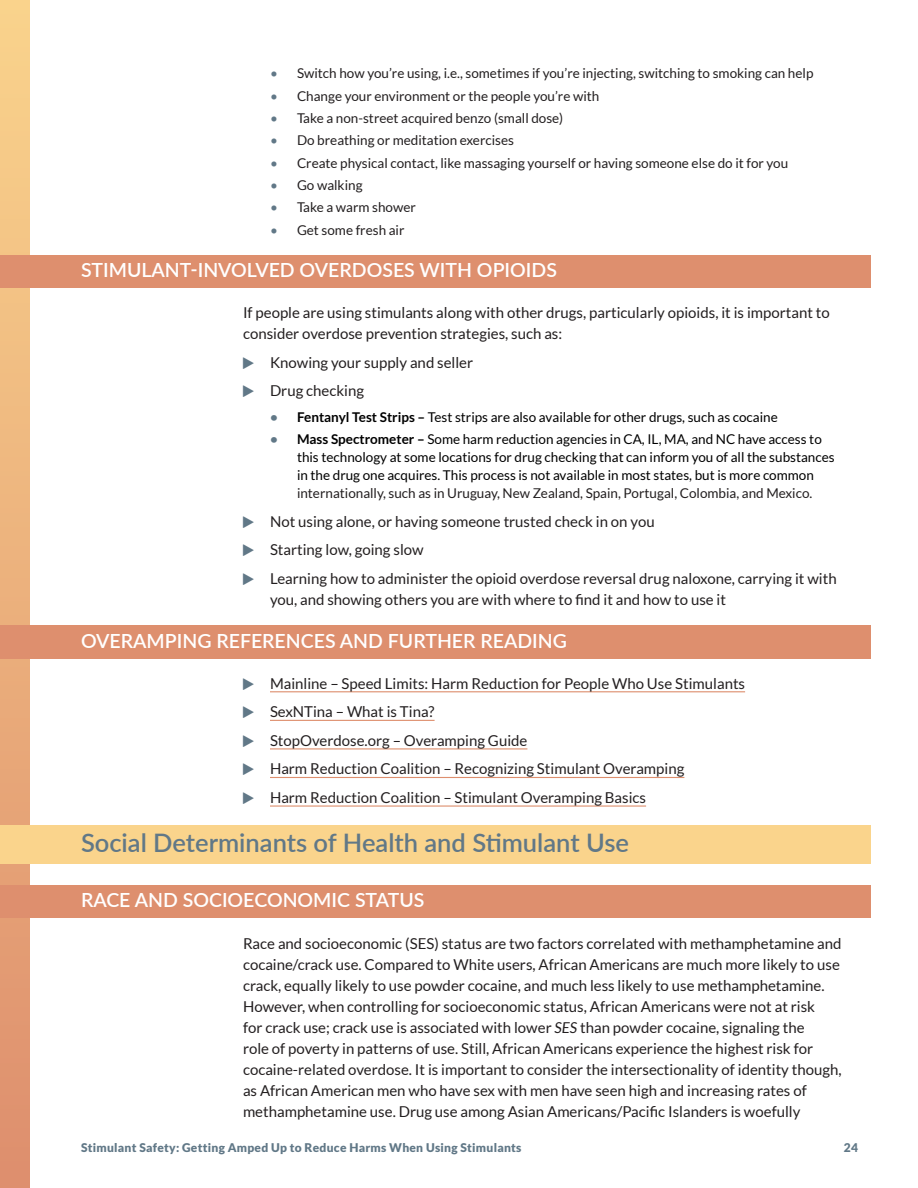
<style>
.page{position:relative;width:918px;height:1188px;background:#fff}
.page>*{position:absolute;margin:0;border:0;box-sizing:border-box;transform-origin:0 0}
.Subhead{font:600 25.5px "Lato";color:#617887}
.subhead_b{font:600 19.5px "Lato";color:#fff}
.body{font:15px/21px "Lato";color:#231f20}
.t1{font:13.5px/18px "Lato";color:#000}
.t2{font:13.5px "Lato";color:#231f20}
.t3{font:900 12px "Lato";letter-spacing:.02em;color:#617887}
.s1{color:#617887}
.s2{font-weight:700;color:#617887}
.s3{font-weight:700}
.s4{color:#231f20}
.s5{font-style:italic}
</style>
<div class="page">
<svg style="left:0;top:0;width:29px;height:1188px;background:#ebb17c"></svg>
<div style="left:0;top:255px;width:871px;height:33px;background:#de8f6e"></div>
<div style="left:0;top:625px;width:871px;height:33px;background:#de8f6e"></div>
<hr style="left:270px;top:691px;width:475px;height:1px;background:#de8f6e">
<hr style="left:270px;top:720px;width:165px;height:1px;background:#de8f6e">
<hr style="left:270px;top:748px;width:257px;height:1px;background:#de8f6e">
<hr style="left:270px;top:777px;width:414px;height:1px;background:#de8f6e">
<hr style="left:270px;top:805px;width:376px;height:2px;background:#de8f6e">
<div style="left:0;top:825px;width:871px;height:39px;background:#fad48c"></div>
<div style="left:0;top:885px;width:871px;height:33px;background:#de8f6e"></div>
<p class="t2" style="left:270px;top:66px;width:545px"><span class="s1">•</span> Switch how you’re using, i.e., sometimes if you’re injecting, switching to smoking can help</p>
<p class="t2" style="left:270px;top:88px;width:331px"><span class="s1">•</span> Change your environment or the people you’re with</p>
<p class="t2" style="left:270px;top:111px;width:295px"><span class="s1">•</span> Take a non-street acquired benzo (small dose)</p>
<p class="t2" style="left:270px;top:133px;width:246px"><span class="s1">•</span> Do breathing or meditation exercises</p>
<p class="t2" style="left:270px;top:155px;width:520px"><span class="s1">•</span> Create physical contact, like massaging yourself or having someone else do it for you</p>
<p class="t2" style="left:270px;top:178px;width:94px"><span class="s1">•</span> Go walking</p>
<p class="t2" style="left:270px;top:200px;width:147px"><span class="s1">•</span> Take a warm shower</p>
<p class="t2" style="left:270px;top:222px;width:136px"><span class="s1">•</span> Get some fresh air</p>
<p class="subhead_b" style="left:81px;top:256px;width:477px">STIMULANT-INVOLVED OVERDOSES WITH OPIOIDS</p>
<p class="body" style="left:243px;top:302px;width:588px">If people are using stimulants along with other drugs, particularly opioids, it is important to consider overdose prevention strategies, such as:</p>
<p class="body" style="left:270px;top:352px;width:205px">Knowing your supply and seller</p>
<p class="body" style="left:270px;top:380px;width:96px">Drug checking</p>
<p class="t1" style="left:270px;top:408px;width:509px"><span class="s2">•</span> <span class="s3">Fentanyl Test Strips –</span> Test strips are also available for other drugs, such as cocaine</p>
<p class="t1" style="left:297px;top:430px;width:539px;text-indent:-27px"><span class="s2">•</span> <span class="s3">Mass Spectrometer –</span> Some harm reduction agencies in CA, IL, MA, and NC have access to this technology at some locations for drug checking that can inform you of all the substances in the drug one acquires. This process is not available in most states, but is more common <span class="s4">internationally, such as in Uruguay, New Zealand, Spain, Portugal, Colombia, and Mexico.</span></p>
<p class="body" style="left:270px;top:511px;width:386px">Not using alone, or having someone trusted check in on you</p>
<p class="body" style="left:270px;top:539px;width:155px">Starting low, going slow</p>
<p class="body" style="left:270px;top:568px;width:568px">Learning how to administer the opioid overdose reversal drug naloxone, carrying it with you, and showing others you are with where to find it and how to use it</p>
<p class="subhead_b" style="left:81px;top:626px;width:488px">OVERAMPING REFERENCES AND FURTHER READING</p>
<p class="body" style="left:270px;top:673px;width:477px">Mainline – Speed Limits: Harm Reduction for People Who Use Stimulants</p>
<p class="body" style="left:270px;top:701px;width:166px">SexNTina – What is Tina?</p>
<p class="body" style="left:270px;top:730px;width:259px">StopOverdose.org – Overamping Guide</p>
<p class="body" style="left:270px;top:758px;width:416px">Harm Reduction Coalition – Recognizing Stimulant Overamping</p>
<p class="body" style="left:270px;top:787px;width:378px">Harm Reduction Coalition – Stimulant Overamping Basics</p>
<p class="Subhead" style="left:81px;top:824px;width:550px">Social Determinants of Health and Stimulant Use</p>
<p class="subhead_b" style="left:81px;top:886px;width:345px">RACE AND SOCIOECONOMIC STATUS</p>
<p class="body" style="left:243px;top:933px;width:600px">Race and socioeconomic (SES) status are two factors correlated with methamphetamine and cocaine/crack use. Compared to White users, African Americans are much more likely to use crack, equally likely to use powder cocaine, and much less likely to use methamphetamine.<br>However, when controlling for socioeconomic status, African Americans were not at risk<br>for crack use; crack use is associated with lower <span class="s5">SES</span> than powder cocaine, signaling the<br>role of poverty in patterns of use. Still, African Americans experience the highest risk for cocaine-related overdose. It is important to consider the intersectionality of identity though, as African American men who have sex with men have seen high and increasing rates of methamphetamine use. Drug use among Asian Americans/Pacific Islanders is woefully</p>
<p class="t3" style="left:81px;top:1141px;width:442px">Stimulant Safety: Getting Amped Up to Reduce Harms When Using Stimulants</p>
<p class="t3" style="left:844px;top:1141px;width:16px">24</p>
</div>
